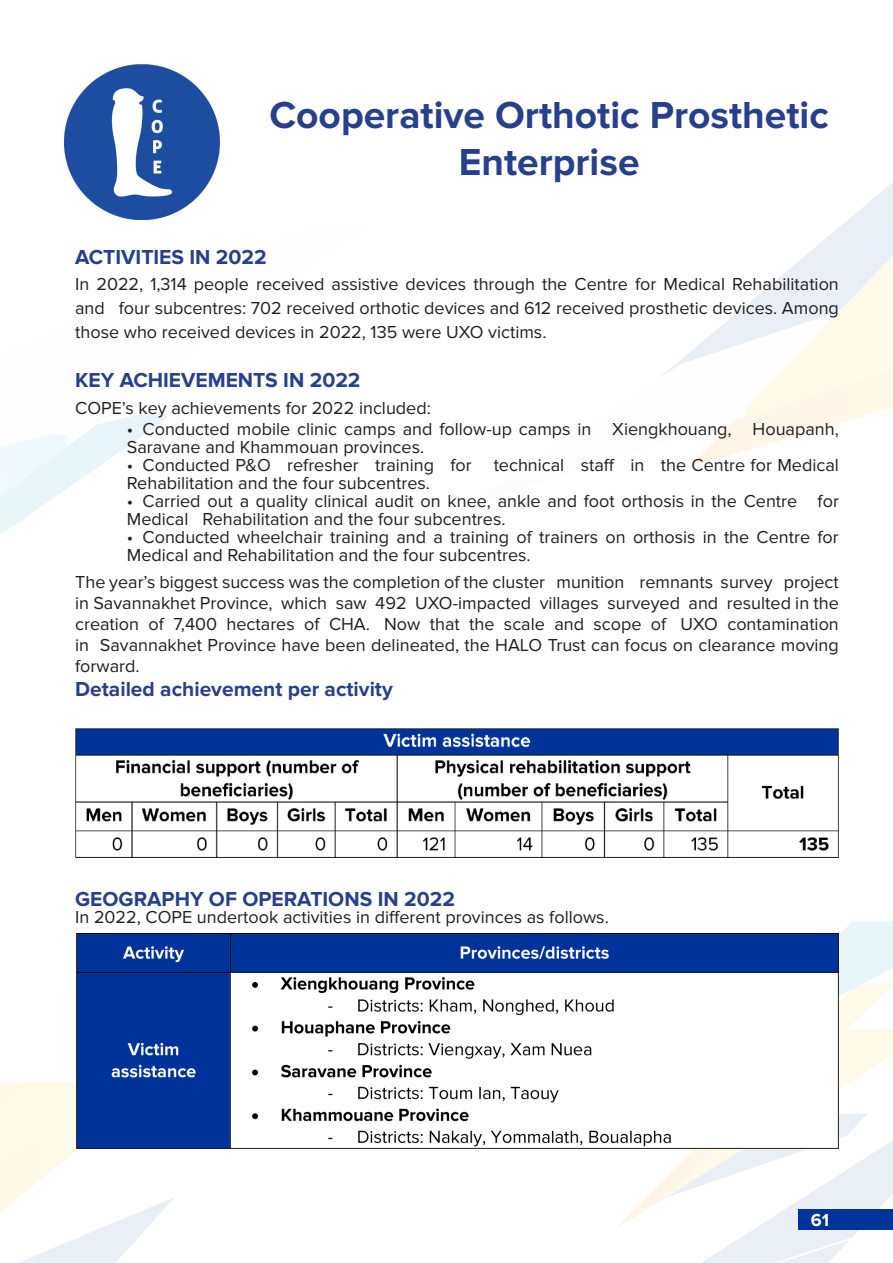
<style>
.page{position:relative;width:893px;height:1263px;background:#fff}
.page>*{position:absolute;margin:0;border:0;box-sizing:border-box;transform-origin:0 0}
.t1{font:700 39px "Proxima Nova";color:#27408e}
.t2{font:700 21px "Proxima Nova";color:#27408e}
.t3{font:18px/21px "Proxima Nova";color:#231f20}
.t4{font:700 18px "Proxima Nova";color:#fff}
</style>
<div class="page">
<svg style="left:854px;top:182px;width:39px;height:33px"></svg>
<svg style="left:0;top:447px;width:126px;height:88px"></svg>
<img style="left:0;top:435px;width:65px;height:60px">
<img style="left:745px;top:242px;width:148px;height:175px">
<svg style="left:616px;top:1179px;width:49px;height:49px"></svg>
<img style="left:666px;top:1076px;width:201px;height:119px">
<svg style="left:0;top:1066px;width:174px;height:197px"></svg>
<svg style="left:681px;top:1132px;width:212px;height:131px"></svg>
<svg style="left:839px;top:922px;width:54px;height:154px"></svg>
<div style="left:798px;top:1209px;width:95px;height:20px;background:#039"></div>
<img style="left:65px;top:65px;width:155px;height:155px">
<img style="left:75px;top:728px;width:764px;height:129px">
<img style="left:77px;top:933px;width:762px;height:216px">
<p class="t1" style="left:269px;top:93px;width:561px">Cooperative Orthotic Prosthetic</p>
<p class="t1" style="left:459px;top:140px;width:182px">Enterprise</p>
<p class="t2" style="left:75px;top:244px;width:193px">ACTIVITIES IN 2022</p>
<p class="t3" style="left:75px;top:272px;width:765px;line-height:24px;text-align:justify">In 2022, 1,314 people received assistive devices through the Centre for Medical Rehabilitation and four subcentres: 702 received orthotic devices and 612 received prosthetic devices. Among those who received devices in 2022, 135 were UXO victims.</p>
<p class="t2" style="left:75px;top:368px;width:287px">KEY ACHIEVEMENTS IN 2022</p>
<p class="t3" style="left:75px;top:398px;width:357px">COPE’s key achievements for 2022 included:</p>
<p class="t3" style="left:127px;top:420px;width:713px;line-height:18px">• Conducted mobile clinic camps and follow-up camps in Xiengkhouang, Houapanh,<br>Saravane and Khammouan provinces.</p>
<p class="t3" style="left:127px;top:456px;width:714px;line-height:18px">• Conducted P&amp;O refresher training for technical staff in the Centre for Medical<br>Rehabilitation and the four subcentres.</p>
<p class="t3" style="left:127px;top:492px;width:714px;line-height:18px">• Carried out a quality clinical audit on knee, ankle and foot orthosis in the Centre for<br>Medical Rehabilitation and the four subcentres.</p>
<p class="t3" style="left:127px;top:528px;width:713px;line-height:18px">• Conducted wheelchair training and a training of trainers on orthosis in the Centre for<br>Medical and Rehabilitation and the four subcentres.</p>
<p class="t3" style="left:75px;top:572px;width:765px;text-align:justify">The year’s biggest success was the completion of the cluster munition remnants survey project in Savannakhet Province, which saw 492 UXO-impacted villages surveyed and resulted in the creation of 7,400 hectares of CHA. Now that the scale and scope of UXO contamination in Savannakhet Province have been delineated, the HALO Trust can focus on clearance moving forward.</p>
<p class="t2" style="left:75px;top:677px;width:319px">Detailed achievement per activity</p>
<p class="t2" style="left:75px;top:886px;width:381px">GEOGRAPHY OF OPERATIONS IN 2022</p>
<p class="t3" style="left:75px;top:907px;width:535px">In 2022, COPE undertook activities in different provinces as follows.</p>
<p class="t4" style="left:811px;top:1210px;width:20px">61</p>
</div>
